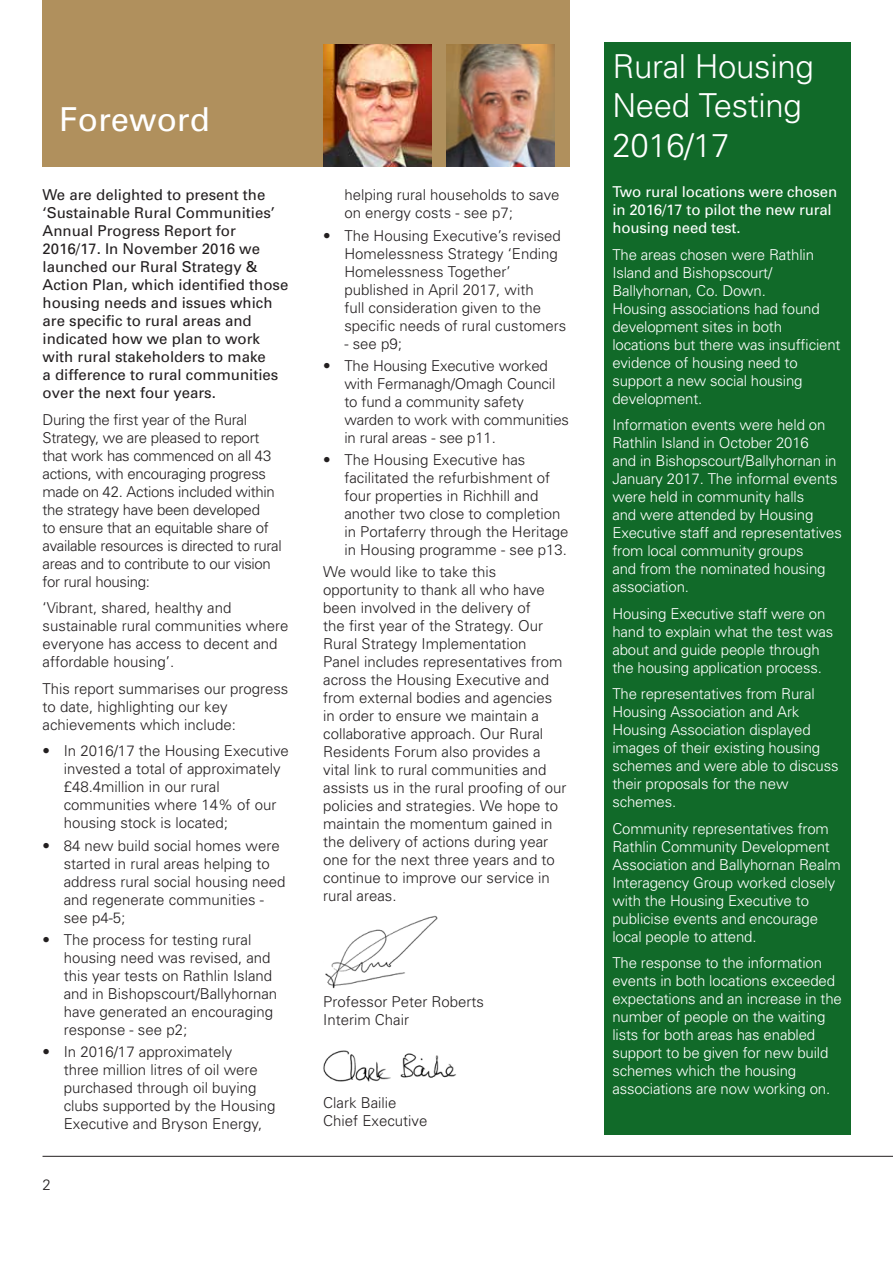
<style>
.page{position:relative;width:893px;height:1263px;background:#fff}
.page>*{position:absolute;margin:0;border:0;box-sizing:border-box;transform-origin:0 0}
.H2_Title{font:300 33px/39.6px "Univers";letter-spacing:-.01em;color:#fff}
.H3_Caps{font:33px "Univers";color:#fff}
.P_Body{font:300 15px/18px "Univers";color:#231f20}
.P_Body-2{font:300 15px/18px "Univers";letter-spacing:-.01em;color:#fff}
.P_Bullet{font:300 15px/18px "Univers";color:#231f20}
.P_Body-3{font:15px/18px "Univers";color:#231f20}
.P_Body-4{font:300 15px/18px "Univers";letter-spacing:-.02em;color:#231f20}
.P_Body-5{font:15px/18px "Univers";letter-spacing:-.01em;color:#fff}
</style>
<div class="page">
<hr style="left:43px;top:1156px;width:850px;height:1px;background:#231f20">
<div style="left:43px;top:0;width:527px;height:167px;background:#b0905d"></div>
<div style="left:604px;top:43px;width:246px;height:1092px;background:#116a29"></div>
<img style="left:325px;top:915px;width:113px;height:74px">
<img style="left:323px;top:1050px;width:133px;height:32px">
<img style="left:324px;top:45px;width:108px;height:122px">
<img style="left:446px;top:45px;width:109px;height:122px">
<h3 class="H3_Caps" style="left:60px;top:99px;width:152px">Foreword</h3>
<p class="P_Body-3" style="left:43px;top:186px;width:247px">We are delighted to present the ‘Sustainable Rural Communities’<br>Annual Progress Report for<br>2016/17. In November 2016 we launched our Rural Strategy &amp;<br>Action Plan, which identified those housing needs and issues which are specific to rural areas and indicated how we plan to work with rural stakeholders to make<br>a difference to rural communities over the next four years.</p>
<p class="P_Body-4" style="left:43px;top:410px;width:241px">During the first year of the Rural Strategy, we are pleased to report that work has commenced on all 43 actions, with encouraging progress made on 42. Actions included within the strategy have been developed<br>to ensure that an equitable share of available resources is directed to rural areas and to contribute to our vision for rural housing:</p>
<p class="P_Body" style="left:43px;top:599px;width:247px">‘Vibrant, shared, healthy and sustainable rural communities where everyone has access to decent and affordable housing’.</p>
<p class="P_Body" style="left:43px;top:679px;width:247px">This report summarises our progress to date, highlighting our key achievements which include:</p>
<p class="P_Bullet" style="left:64px;top:742px;width:227px;text-indent:-21px">• In 2016/17 the Housing Executive invested a total of approximately £48.4million in our rural communities where 14% of our housing stock is located;</p>
<p class="P_Bullet" style="left:64px;top:836px;width:223px;text-indent:-21px">• 84 new build social homes were started in rural areas helping to address rural social housing need and regenerate communities - see p4-5;</p>
<p class="P_Bullet" style="left:64px;top:930px;width:215px;text-indent:-21px">• The process for testing rural housing need was revised, and this year tests on Rathlin Island and in Bishopscourt/Ballyhornan have generated an encouraging response - see p2;</p>
<p class="P_Bullet" style="left:64px;top:1042px;width:213px;text-indent:-21px">• In 2016/17 approximately<br>three million litres of oil were purchased through oil buying clubs supported by the Housing<br>Executive and Bryson Energy,</p>
<p class="P_Body" style="left:43px;top:1175px;width:10px">2</p>
<p class="P_Body" style="left:344px;top:186px;width:217px">helping rural households to save on energy costs - see p7;</p>
<p class="P_Body" style="left:344px;top:226px;width:223px;text-indent:-21px">• The Housing Executive’s revised<br>Homelessness Strategy ‘Ending<br>Homelessness Together’ published in April 2017, with<br>full consideration given to the specific needs of rural customers</p>
<p class="P_Body" style="left:344px;top:334px;width:59px">- see p9;</p>
<p class="P_Body" style="left:344px;top:356px;width:226px;text-indent:-21px">• The Housing Executive worked with Fermanagh/Omagh Council to fund a community safety warden to work with communities in rural areas - see p11.</p>
<p class="P_Body" style="left:344px;top:450px;width:226px;text-indent:-21px">• The Housing Executive has facilitated the refurbishment of four properties in Richhill and another two close to completion in Portaferry through the Heritage in Housing programme - see p13.</p>
<p class="P_Body" style="left:323px;top:563px;width:245px">We would like to take this opportunity to thank all who have been involved in the delivery of<br>the first year of the Strategy. Our<br>Rural Strategy Implementation<br>Panel includes representatives from across the Housing Executive and from external bodies and agencies in order to ensure we maintain a collaborative approach. Our Rural<br>Residents Forum also provides a vital link to rural communities and assists us in the rural proofing of our policies and strategies. We hope to maintain the momentum gained in the delivery of actions during year one for the next three years and to continue to improve our service in rural areas.</p>
<p class="P_Body" style="left:323px;top:993px;width:162px">Professor Peter Roberts<br>Interim Chair</p>
<p class="P_Body" style="left:323px;top:1093px;width:106px">Clark Bailie<br>Chief Executive</p>
<h2 class="H2_Title" style="left:612px;top:45px;width:203px">Rural Housing<br>Need Testing<br>2016/17</h2>
<p class="P_Body-5" style="left:612px;top:183px;width:226px">Two rural locations were chosen in 2016/17 to pilot the new rural housing need test.</p>
<p class="P_Body-2" style="left:612px;top:245px;width:230px">The areas chosen were Rathlin<br>Island and Bishopscourt/<br>Ballyhornan, Co. Down.<br>Housing associations had found development sites in both locations but there was insufficient evidence of housing need to support a new social housing development.</p>
<p class="P_Body-2" style="left:612px;top:415px;width:231px">Information events were held on<br>Rathlin Island in October 2016<br>and in Bishopscourt/Ballyhornan in<br>January 2017. The informal events were held in community halls<br>and were attended by Housing<br>Executive staff and representatives from local community groups<br>and from the nominated housing association.</p>
<p class="P_Body-2" style="left:612px;top:604px;width:223px">Housing Executive staff were on hand to explain what the test was about and guide people through the housing application process.</p>
<p class="P_Body-2" style="left:612px;top:684px;width:228px">The representatives from Rural<br>Housing Association and Ark<br>Housing Association displayed images of their existing housing schemes and were able to discuss their proposals for the new schemes.</p>
<p class="P_Body-2" style="left:612px;top:819px;width:230px">Community representatives from<br>Rathlin Community Development<br>Association and Ballyhornan Realm<br>Interagency Group worked closely with the Housing Executive to publicise events and encourage local people to attend.</p>
<p class="P_Body-2" style="left:612px;top:953px;width:231px">The response to the information events in both locations exceeded expectations and an increase in the number of people on the waiting lists for both areas has enabled support to be given for new build schemes which the housing associations are now working on.</p>
</div>
